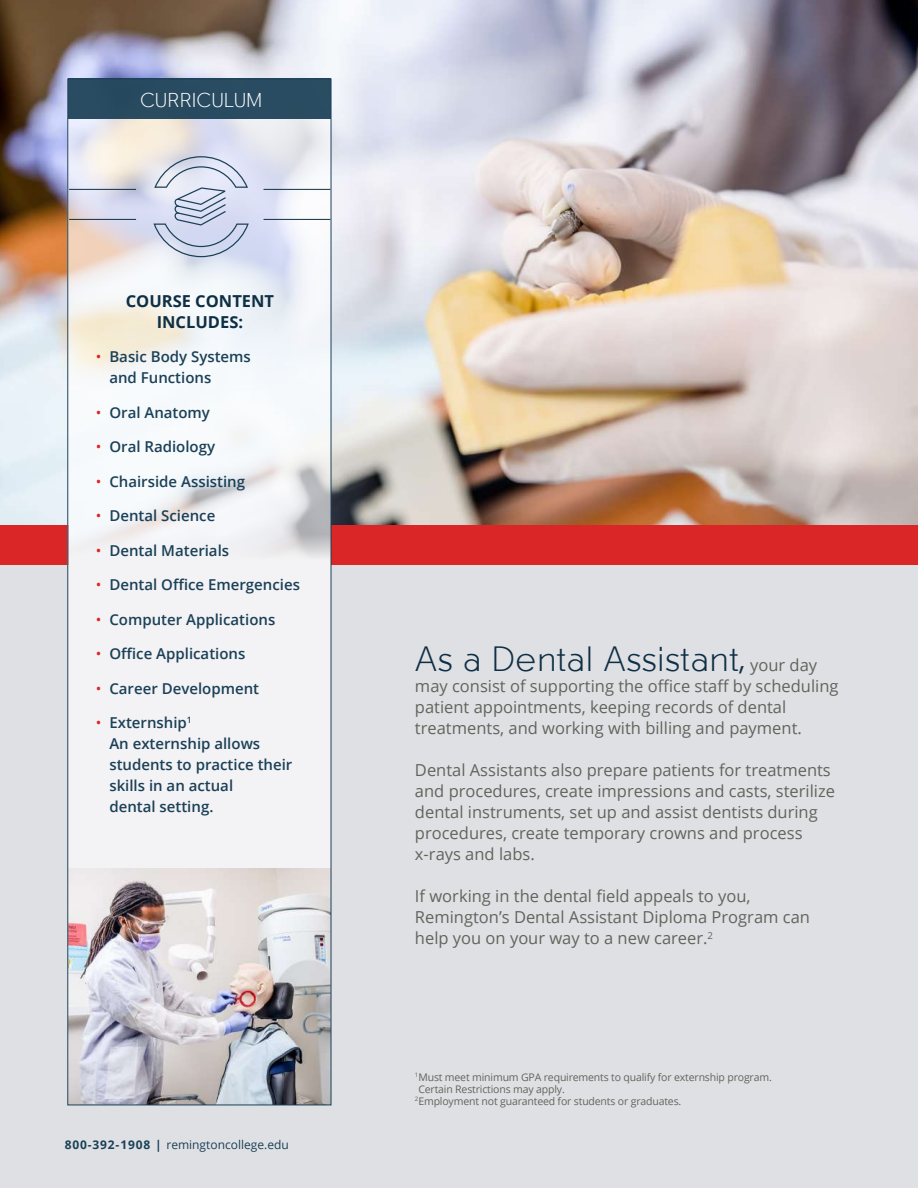
<style>
.page{position:relative;width:918px;height:1188px;background:#fff}
.page>*{position:absolute;margin:0;border:0;box-sizing:border-box;transform-origin:0 0}
.t1{font:300 31.5px "Tabarra";color:#0f2f44}
.t2{font:300 18px "Tabarra";color:#fff}
.t3{font:16.5px/21px "Open Sans";color:#63635c}
.t4{font:700 16.5px/21px "Open Sans";color:#0f2f44;text-align:center}
.t5{font:600 15px/21px "Open Sans";color:#1b4057}
.t6{font:12px "Open Sans";color:#1b4057}
.t7{font:10.5px "Open Sans";letter-spacing:-.015em;color:#63635c}
.s1{font-weight:400;color:#da2626}
.s2{font-weight:700}
.s3{font-family:"Open Sans";font-weight:400;font-size:16.5px;color:#63635c}
</style>
<div class="page">
<div style="left:0;top:536px;width:918px;height:652px;background:#dfe0e4"></div>
<img style="left:0;top:0;width:918px;height:525px">
<div style="left:331px;top:525px;width:587px;height:40px;background:#da2626"></div>
<div style="left:0;top:525px;width:68px;height:40px;background:#da2626"></div>
<svg style="left:69px;top:119px;width:260px;height:749px;fill:#f3f3f5"></svg>
<svg style="left:153px;top:156px;width:97px;height:102px"></svg>
<div style="left:68px;top:79px;width:263px;height:40px;background:#294c62"></div>
<img style="left:69px;top:868px;width:260px;height:235px">
<hr style="left:69px;top:189px;width:67px;height:1px;background:#0f2f44">
<hr style="left:69px;top:219px;width:67px;height:1px;background:#0f2f44">
<hr style="left:264px;top:189px;width:66px;height:1px;background:#0f2f44">
<hr style="left:264px;top:219px;width:66px;height:1px;background:#0f2f44">
<p class="t2" style="left:140px;top:89px;width:124px">CURRICULUM</p>
<p class="t4" style="left:126px;top:290px;width:150px">COURSE CONTENT<br>INCLUDES:</p>
<p class="t5" style="left:109px;top:346px;width:143px;text-indent:-13px"><span class="s1">•</span> Basic Body Systems and Functions</p>
<p class="t5" style="left:96px;top:401px;width:116px"><span class="s1">•</span> Oral Anatomy</p>
<p class="t5" style="left:96px;top:436px;width:121px"><span class="s1">•</span> Oral Radiology</p>
<p class="t5" style="left:96px;top:470px;width:151px"><span class="s1">•</span> Chairside Assisting</p>
<p class="t5" style="left:96px;top:505px;width:121px"><span class="s1">•</span> Dental Science</p>
<p class="t5" style="left:96px;top:539px;width:135px"><span class="s1">•</span> Dental Materials</p>
<p class="t5" style="left:96px;top:574px;width:206px"><span class="s1">•</span> Dental Office Emergencies</p>
<p class="t5" style="left:96px;top:608px;width:181px"><span class="s1">•</span> Computer Applications</p>
<p class="t5" style="left:96px;top:643px;width:151px"><span class="s1">•</span> Office Applications</p>
<p class="t5" style="left:96px;top:677px;width:165px"><span class="s1">•</span> Career Development</p>
<p class="t5" style="left:109px;top:712px;width:184px;text-indent:-13px"><span class="s1">•</span> Externship<sup>1<br></sup>An externship allows students to practice their skills in an actual<br>dental setting.</p>
<p class="t6" style="left:65px;top:1136px;width:226px"><span class="s2">800-392-1908 |</span> remingtoncollege.edu</p>
<h1 class="t1" style="left:415px;top:639px;width:404px">As a Dental Assistant, <span class="s3">your day</span></h1>
<p class="t3" style="left:415px;top:675px;width:425px">may consist of supporting the office staff by scheduling patient appointments, keeping records of dental treatments, and working with billing and payment.</p>
<p class="t3" style="left:415px;top:759px;width:422px">Dental Assistants also prepare patients for treatments and procedures, create impressions and casts, sterilize dental instruments, set up and assist dentists during procedures, create temporary crowns and process x-rays and labs.</p>
<p class="t3" style="left:415px;top:885px;width:397px">If working in the dental field appeals to you,<br>Remington’s Dental Assistant Diploma Program can help you on your way to a new career.<sup>2</sup></p>
<p class="t7" style="left:415px;top:1070px;width:358px"><sup>1</sup>Must meet minimum GPA requirements to qualify for externship program.</p>
<p class="t7" style="left:418px;top:1082px;width:148px">Certain Restrictions may apply.</p>
<p class="t7" style="left:415px;top:1094px;width:268px"><sup>2</sup>Employment not guaranteed for students or graduates.</p>
</div>
